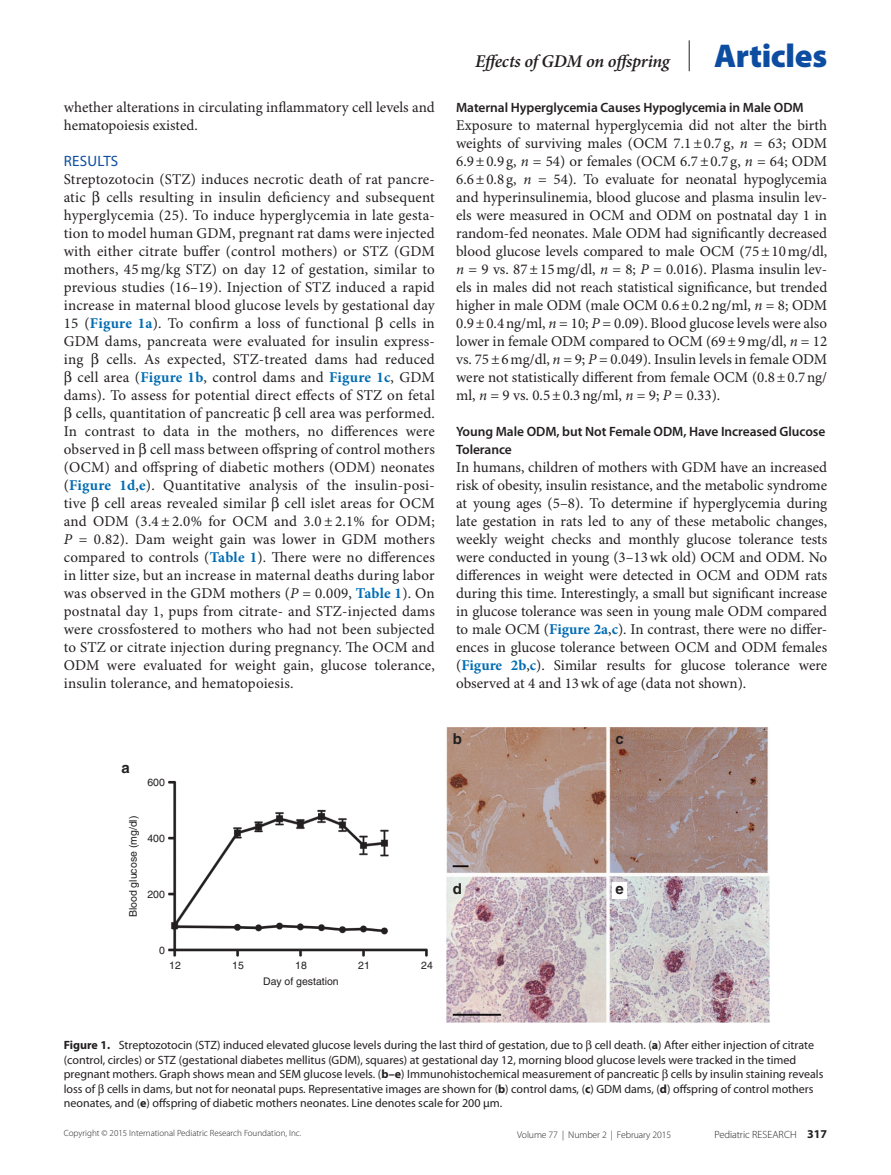
<style>
.page{position:relative;width:891px;height:1175px;background:#fff}
.page>*{position:absolute;margin:0;border:0;box-sizing:border-box;transform-origin:0 0}
.t1{font:900 33px "Myriad Pro";letter-spacing:-.01em;color:#0d4da1}
.t2{font:italic 600 18px "Minion Pro";letter-spacing:-.015em;color:#231f20}
.t3{font:15px/18px "Minion Pro";letter-spacing:.01em;color:#231f20;text-align:justify}
.t4{font:15px "Myriad Pro";letter-spacing:.015em;color:#0d4da1}
.t5{font:700 15px "Helvetica";color:#231f20}
.t6{font:600 13.5px/18px "Myriad Pro";letter-spacing:-.005em;color:#231f20}
.t7{font:12px/14.4px "Myriad Pro";color:#231f20}
.t8{font:700 12px "Myriad Pro";color:#231f20}
.t9{font:10.5px/16.4px "Helvetica";color:#231f20;text-align:center}
.t10{font:300 10.5px "Myriad Pro";letter-spacing:-.01em;color:#231f20}
.t11{font:300 9.75px "Myriad Pro";letter-spacing:-.01em;color:#231f20}
.t12{font:300 9px "Myriad Pro";color:#231f20}
.s1{font-weight:700;color:#006cb3}
.s2{font-style:italic}
.s3{font-weight:700}
</style>
<div class="page">
<hr style="left:689px;top:40px;width:1px;height:31px;background:#231f20">
<img style="left:169px;top:780px;width:259px;height:176px">
<img style="left:446px;top:727px;width:323px;height:295px">
<div style="left:613px;top:882px;width:14px;height:16px;background:#fff"></div>
<p class="t3" style="left:64px;top:98px;width:373px">whether alterations in circulating inflammatory cell levels and hematopoiesis existed.</p>
<p class="t4" style="left:64px;top:151px;width:56px">RESULTS</p>
<p class="t3" style="left:64px;top:170px;width:373px">Streptozotocin (STZ) induces necrotic death of rat pancre&shy;atic</p>
<p class="t3" style="left:64px;top:188px;width:373px;text-indent:43px">cells resulting in insulin deficiency and subsequent hyperglycemia (25). To induce hyperglycemia in late gesta&shy;tion to model human GDM, pregnant rat dams were injected with either citrate buffer (control mothers) or STZ (GDM mothers, 45 mg/kg STZ) on day 12 of gestation, similar to previous studies (16–19). Injection of STZ induced a rapid increase in maternal blood glucose levels by gestational day 15 (<span class="s1">Figure 1a</span>). To confirm a loss of functional</p>
<p class="t3" style="left:64px;top:314px;width:373px;text-indent:326px">cells in GDM dams, pancreata were evaluated for insulin express&shy;ing</p>
<p class="t3" style="left:106px;top:350px;width:330px">cells. As expected, STZ-treated dams had reduced</p>
<p class="t3" style="left:77px;top:368px;width:359px">cell area (<span class="s1">Figure 1b</span>, control dams and <span class="s1">Figure 1c</span>, GDM</p>
<p class="t3" style="left:64px;top:386px;width:373px">dams). To assess for potential direct effects of STZ on fetal</p>
<p class="t3" style="left:76px;top:404px;width:361px">cells, quantitation of pancreatic cell area was performed.</p>
<p class="t3" style="left:64px;top:422px;width:373px">In contrast to data in the mothers, no differences were</p>
<p class="t3" style="left:64px;top:440px;width:373px">observed in cell mass between offspring of control mothers</p>
<p class="t3" style="left:64px;top:458px;width:373px">(OCM) and offspring of diabetic mothers (ODM) neonates</p>
<p class="t3" style="left:64px;top:476px;width:373px">(<span class="s1">Figure 1d</span>,<span class="s1">e</span>). Quantitative analysis of the insulin-posi-</p>
<p class="t3" style="left:64px;top:494px;width:373px">tive cell areas revealed similar cell islet areas for OCM</p>
<p class="t3" style="left:64px;top:512px;width:373px">and ODM (3.4 ± 2.0% for OCM and 3.0 ± 2.1% for ODM;</p>
<p class="t3" style="left:64px;top:530px;width:373px"><span class="s2">P</span> = 0.82). Dam weight gain was lower in GDM mothers</p>
<p class="t3" style="left:64px;top:548px;width:373px">compared to controls (<span class="s1">Table 1</span>). There were no differences</p>
<p class="t3" style="left:64px;top:566px;width:373px">in litter size, but an increase in maternal deaths during labor</p>
<p class="t3" style="left:64px;top:584px;width:373px">was observed in the GDM mothers (<span class="s2">P</span> = 0.009, <span class="s1">Table 1</span>). On</p>
<p class="t3" style="left:64px;top:602px;width:373px">postnatal day 1, pups from citrate- and STZ-injected dams</p>
<p class="t3" style="left:64px;top:620px;width:373px">were crossfostered to mothers who had not been subjected</p>
<p class="t3" style="left:64px;top:638px;width:373px">to STZ or citrate injection during pregnancy. The OCM and</p>
<p class="t3" style="left:64px;top:656px;width:373px">ODM were evaluated for weight gain, glucose tolerance,</p>
<p class="t3" style="left:64px;top:674px;width:231px">insulin tolerance, and hematopoiesis.</p>
<p class="t5" style="left:122px;top:758px;width:10px">a</p>
<p class="t9" style="left:147px;top:773px;width:19px">600</p>
<p class="t9" style="left:125px;top:917px;width:103px;rotate:-90deg">Blood glucose (mg/dl)</p>
<p class="t9" style="left:147px;top:830px;width:19px">400</p>
<p class="t9" style="left:147px;top:886px;width:19px">200</p>
<p class="t9" style="left:159px;top:942px;width:7px">0</p>
<p class="t9" style="left:169px;top:956px;width:13px">12</p>
<p class="t9" style="left:232px;top:956px;width:13px">15</p>
<p class="t9" style="left:263px;top:956px;width:77px">18<br>Day of gestation</p>
<p class="t9" style="left:358px;top:956px;width:13px">21</p>
<p class="t9" style="left:421px;top:956px;width:13px">24</p>
<p class="t2" style="left:475px;top:49px;width:196px">Effects of GDM on offspring</p>
<h1 class="t1" style="left:714px;top:38px;width:115px">Articles</h1>
<p class="t6" style="left:456px;top:98px;width:349px">Maternal Hyperglycemia Causes Hypoglycemia in Male ODM</p>
<p class="t3" style="left:456px;top:116px;width:373px">Exposure to maternal hyperglycemia did not alter the birth weights of surviving males (OCM 7.1±0.7 g, <span class="s2">n</span> = 63; ODM 6.9±0.9 g, <span class="s2">n</span> = 54) or females (OCM 6.7±0.7 g, <span class="s2">n</span> = 64; ODM 6.6±0.8 g, <span class="s2">n</span> = 54). To evaluate for neonatal hypoglycemia and hyperinsulinemia, blood glucose and plasma insulin lev&shy;els were measured in OCM and ODM on postnatal day 1 in random-fed neonates. Male ODM had significantly decreased blood glucose levels compared to male OCM (75±10mg/dl, <span class="s2">n</span> = 9 vs. 87±15mg/dl, <span class="s2">n</span> = 8; <span class="s2">P</span> = 0.016). Plasma insulin lev&shy;els in males did not reach statistical significance, but trended higher in male ODM (male OCM 0.6±0.2ng/ml, <span class="s2">n</span> = 8; ODM 0.9±0.4ng/ml, <span class="s2">n</span> = 10; <span class="s2">P</span> = 0.09). Blood glucose levels were also lower in female ODM compared to OCM (69±9mg/dl, <span class="s2">n</span> = 12 vs. 75±6mg/dl, <span class="s2">n</span> = 9; <span class="s2">P</span> = 0.049). Insulin levels in female ODM were not statistically different from female OCM (0.8±0.7ng/ ml, <span class="s2">n</span> = 9 vs. 0.5±0.3ng/ml, <span class="s2">n</span> = 9; <span class="s2">P</span> = 0.33).</p>
<p class="t6" style="left:456px;top:422px;width:371px">Young Male ODM, but Not Female ODM, Have Increased Glucose<br>Tolerance</p>
<p class="t3" style="left:456px;top:458px;width:373px">In humans, children of mothers with GDM have an increased risk of obesity, insulin resistance, and the metabolic syndrome at young ages (5–8). To determine if hyperglycemia during late gestation in rats led to any of these metabolic changes, weekly weight checks and monthly glucose tolerance tests were conducted in young (3–13wk old) OCM and ODM. No differences in weight were detected in OCM and ODM rats during this time. Interestingly, a small but significant increase in glucose tolerance was seen in young male ODM compared to male OCM (<span class="s1">Figure 2a</span>,<span class="s1">c</span>). In contrast, there were no differ&shy;ences in glucose tolerance between OCM and ODM females (<span class="s1">Figure 2b</span>,<span class="s1">c</span>). Similar results for glucose tolerance were observed at 4 and 13wk of age (data not shown).</p>
<p class="t5" style="left:453px;top:729px;width:11px">b</p>
<p class="t5" style="left:616px;top:729px;width:10px">c</p>
<p class="t5" style="left:453px;top:879px;width:11px">d</p>
<p class="t5" style="left:616px;top:879px;width:10px">e</p>
<p class="t7" style="left:64px;top:1037px;width:761px"><span class="s3">Figure 1.</span> Streptozotocin (STZ) induced elevated glucose levels during the last third of gestation, due to cell death. (<span class="s3">a</span>) After either injection of citrate (control, circles) or STZ (gestational diabetes mellitus (GDM), squares) at gestational day 12, morning blood glucose levels were tracked in the timed pregnant mothers. Graph shows mean and SEM glucose levels. (<span class="s3">b–e</span>) Immunohistochemical measurement of pancreatic cells by insulin staining reveals loss of cells in dams, but not for neonatal pups. Representative images are shown for (<span class="s3">b</span>) control dams, (<span class="s3">c</span>) GDM dams, (<span class="s3">d</span>) offspring of control mothers neonates, and (<span class="s3">e</span>) offspring of diabetic mothers neonates. Line denotes scale for 200 µm.</p>
<p class="t12" style="left:64px;top:1128px;width:239px">Copyright © 2015 International Pediatric Research Foundation, Inc.</p>
<p class="t11" style="left:517px;top:1129px;width:156px">Volume 77 | Number 2 | february 2015</p>
<p class="t10" style="left:715px;top:1129px;width:64px">Pediatric Research</p>
<p class="t8" style="left:807px;top:1126px;width:21px">317</p>
</div>
